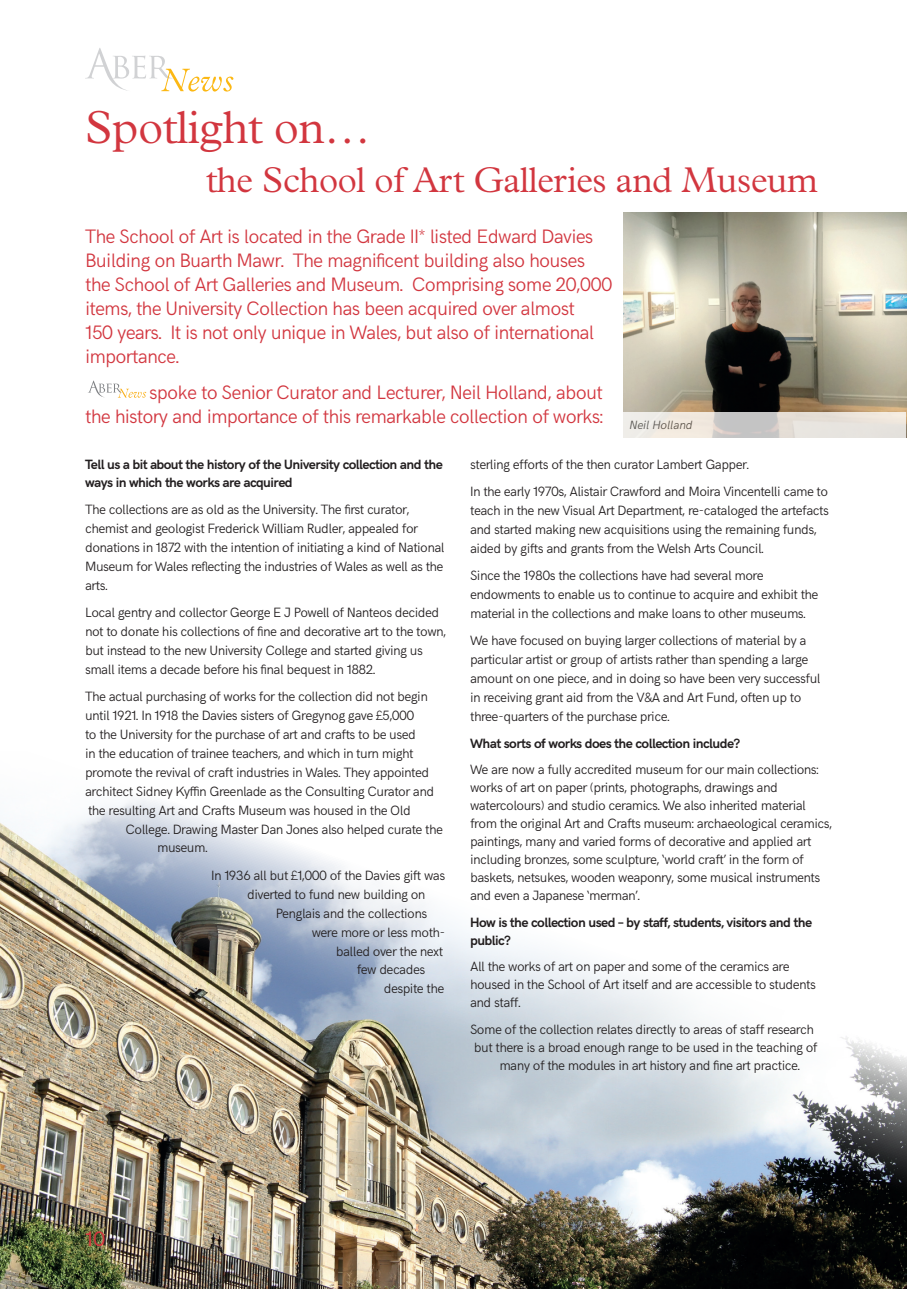
<style>
.page{position:relative;width:919px;height:1289px;background:#fff}
.page>*{position:absolute;margin:0;border:0;box-sizing:border-box;transform-origin:0 0}
.t1{font:300 46.5px "Plantin Std";letter-spacing:-.01em;color:#d2363f}
.t2{font:300 36px "Plantin Std";letter-spacing:-.01em;color:#d2363f}
.t3{font:21px "HK Grotesk";color:#d2363f}
.t4{font:300 19.5px/24px "HK Grotesk";letter-spacing:-.04em;color:#d2363f}
.t5{font:300 13.5px/18.9px "HK Grotesk";letter-spacing:-.04em;color:#231f20}
.t6{font:700 13.5px/18px "HK Grotesk";letter-spacing:-.04em;color:#231f20}
.t7{font:italic 300 12px "HK Grotesk";letter-spacing:-.02em;color:#3e3e3f}
</style>
<div class="page">
<img style="left:0;top:799px;width:906px;height:489px">
<svg style="left:88px;top:380px;width:58px;height:18px"></svg>
<img style="left:623px;top:213px;width:283px;height:199px">
<svg style="left:623px;top:412px;width:283px;height:26px;background:#e3ded8"></svg>
<svg style="left:85px;top:48px;width:148px;height:44px"></svg>
<h1 class="t1" style="left:85px;top:101px;width:287px">Spotlight on…</h1>
<h2 class="t2" style="left:206px;top:160px;width:613px">the School of Art Galleries and Museum</h2>
<p class="t4" style="left:85px;top:222px;width:529px">The School of Art is located in the Grade II* listed Edward Davies Building on Buarth Mawr. The magnificent building also houses the School of Art Galleries and Museum. Comprising some 20,000 items, the University Collection has been acquired over almost<br>150 years. It is not only unique in Wales, but also of international importance.</p>
<h3 class="t4" style="left:85px;top:379px;width:519px;text-align:right">spoke to Senior Curator and Lecturer, Neil Holland, about<br>the history and importance of this remarkable collection of works:</h3>
<p class="t7" style="left:629px;top:416px;width:65px">Neil Holland</p>
<p class="t6" style="left:85px;top:454px;width:359px">Tell us a bit about the history of the University collection and the ways in which the works are acquired</p>
<p class="t5" style="left:85px;top:499px;width:361px">The collections are as old as the University. The first curator, chemist and geologist Frederick William Rudler, appealed for donations in 1872 with the intention of initiating a kind of National Museum for Wales reflecting the industries of Wales as well as the arts.</p>
<p class="t5" style="left:85px;top:602px;width:362px">Local gentry and collector George E J Powell of Nanteos decided not to donate his collections of fine and decorative art to the town, but instead to the new University College and started giving us small items a decade before his final bequest in 1882.</p>
<p class="t5" style="left:85px;top:686px;width:350px">The actual purchasing of works for the collection did not begin until 1921. In 1918 the Davies sisters of Gregynog gave £5,000<br>to the University for the purchase of art and crafts to be used<br>in the education of trainee teachers, and which in turn might promote the revival of craft industries in Wales. They appointed architect Sidney Kyffin Greenlade as the Consulting Curator and the resulting Art and Crafts Museum was housed in the Old</p>
<p class="t5" style="left:157px;top:818px;width:287px;text-indent:-31px">College. Drawing Master Dan Jones also helped curate the museum.</p>
<p class="t5" style="left:247px;top:864px;width:199px;text-indent:-36px">In 1936 all but £1,000 of the Davies gift was diverted to fund new building on</p>
<p class="t5" style="left:276px;top:902px;width:153px">Penglais and the collections</p>
<p class="t5" style="left:312px;top:921px;width:135px">were more or less moth-</p>
<p class="t5" style="left:336px;top:940px;width:109px">balled over the next</p>
<p class="t5" style="left:357px;top:959px;width:70px">few decades</p>
<p class="t5" style="left:384px;top:978px;width:62px">despite the</p>
<p class="t5" style="left:470px;top:449px;width:359px;line-height:27.5px">sterling efforts of the then curator Lambert Gapper.<br>In the early 1970s, Alistair Crawford and Moira Vincentelli came to</p>
<p class="t5" style="left:470px;top:499px;width:360px">teach in the new Visual Art Department, re-cataloged the artefacts and started making new acquisitions using the remaining funds, aided by gifts and grants from the Welsh Arts Council.</p>
<p class="t5" style="left:470px;top:565px;width:350px">Since the 1980s the collections have had several more endowments to enable us to continue to acquire and exhibit the material in the collections and make loans to other museums.</p>
<p class="t5" style="left:470px;top:630px;width:352px">We have focused on buying larger collections of material by a particular artist or group of artists rather than spending a large amount on one piece, and in doing so have been very successful in receiving grant aid from the V&amp;A and Art Fund, often up to three-quarters of the purchase price.</p>
<p class="t6" style="left:470px;top:732px;width:272px">What sorts of works does the collection include?</p>
<p class="t5" style="left:470px;top:759px;width:363px;line-height:18px">We are now a fully accredited museum for our main collections: works of art on paper (prints, photographs, drawings and watercolours) and studio ceramics. We also inherited material from the original Art and Crafts museum: archaeological ceramics, paintings, many and varied forms of decorative and applied art including bronzes, some sculpture, ‘world craft’ in the form of baskets, netsukes, wooden weaponry, some musical instruments and even a Japanese ‘merman’.</p>
<p class="t6" style="left:470px;top:911px;width:343px">How is the collection used – by staff, students, visitors and the public?</p>
<p class="t5" style="left:470px;top:956px;width:347px;line-height:18px">All the works of art on paper and some of the ceramics are housed in the School of Art itself and are accessible to students and staff.</p>
<p class="t5" style="left:470px;top:1018px;width:345px">Some of the collection relates directly to areas of staff research</p>
<p class="t5" style="left:474px;top:1036px;width:345px">but there is a broad enough range to be used in the teaching of</p>
<p class="t5" style="left:499px;top:1054px;width:302px">many of the modules in art history and fine art practice.</p>
<h3 class="t3" style="left:85px;top:1223px;width:22px">10</h3>
</div>
